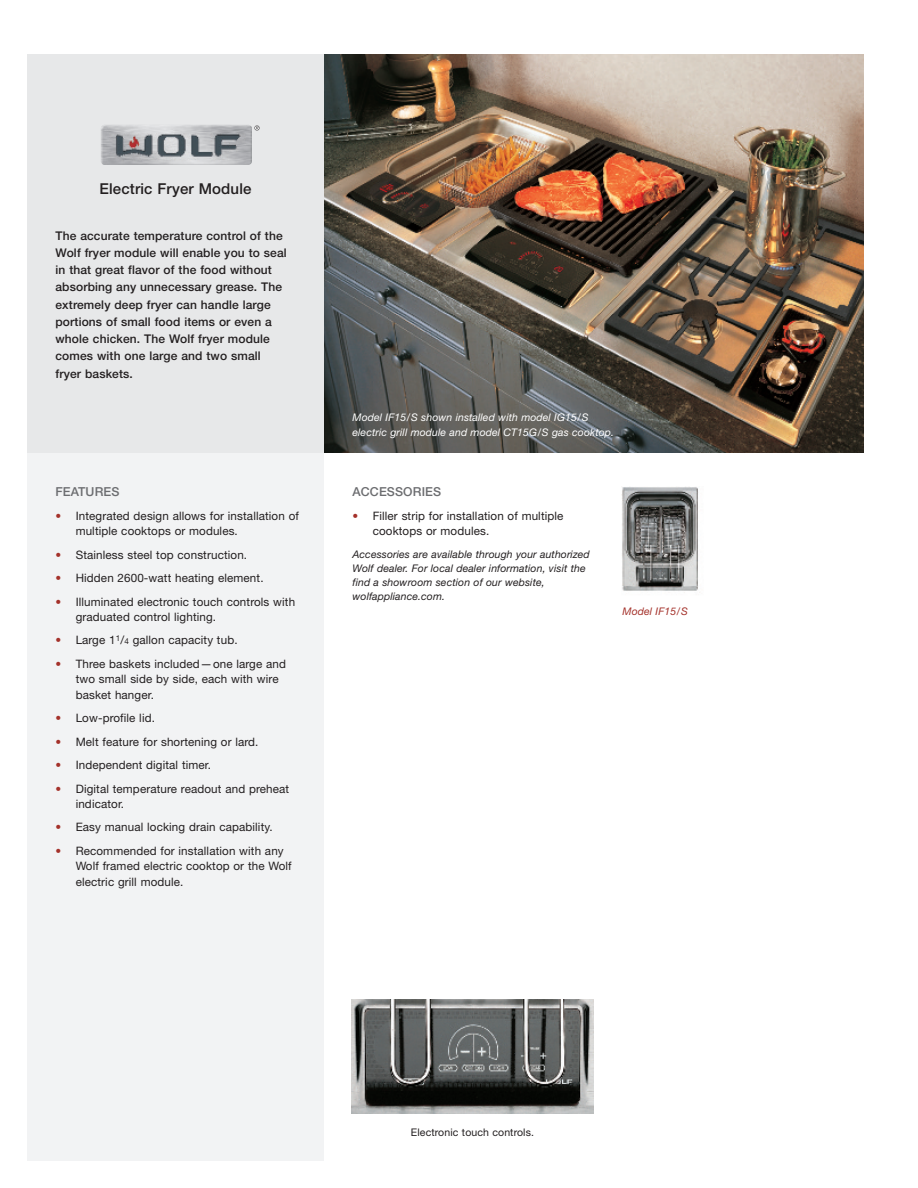
<style>
.page{position:relative;width:918px;height:1188px;background:#fff}
.page>*{position:absolute;margin:0;border:0;box-sizing:border-box;transform-origin:0 0}
.t1{font:500 15px "Helvetica Neue LT Std";letter-spacing:.01em;color:#231f20}
.t2{font:500 12.3px "Helvetica Neue LT Std";letter-spacing:.01em;color:#6c6d70}
.t3{font:500 12px/17.2px "Helvetica Neue LT Std";letter-spacing:.01em;color:#231f20}
.t4{font:11.7px/15.3px "Helvetica Neue LT Std";letter-spacing:.01em;color:#231f20}
.t5{font:italic 10.5px/14.2px "Helvetica Neue LT Std";letter-spacing:.01em;color:#231f20}
.t6{font:italic 10.5px/14.2px "Helvetica Neue LT Std";letter-spacing:.01em;color:#fff}
.t7{font:10.5px "Helvetica Neue LT Std";letter-spacing:.01em;color:#231f20}
.t8{font:italic 10.5px "Helvetica Neue LT Std";letter-spacing:.01em;color:#a4312a}
.s1{color:#a4312a}
.s2{font-size:8.1px}
</style>
<div class="page">
<div style="left:27px;top:452px;width:297px;height:709px;background:#f2f3f4"></div>
<div style="left:27px;top:54px;width:297px;height:398px;background:#e7e8e9"></div>
<img style="left:101px;top:125px;width:151px;height:40px;border-radius:4px">
<svg style="left:254px;top:125px;width:6px;height:6px"></svg>
<img style="left:621px;top:487px;width:79px;height:106px">
<img style="left:324px;top:54px;width:540px;height:398px">
<img style="left:351px;top:999px;width:243px;height:115px">
<p class="t1" style="left:100px;top:184px;width:153px">Electric Fryer Module</p>
<p class="t3" style="left:55px;top:228px;width:233px">The accurate temperature control of the Wolf fryer module will enable you to seal in that great flavor of the food without absorbing any unnecessary grease. The extremely deep fryer can handle large portions of small food items or even a whole chicken. The Wolf fryer module comes with one large and two small fryer baskets.</p>
<p class="t2" style="left:56px;top:488px;width:66px">FEATURES</p>
<p class="t4" style="left:76px;top:509px;width:225px;text-indent:-20px"><span class="s1">•</span> Integrated design allows for installation of multiple cooktops or modules.</p>
<p class="t4" style="left:56px;top:548px;width:193px"><span class="s1">•</span> Stainless steel top construction.</p>
<p class="t4" style="left:56px;top:571px;width:210px"><span class="s1">•</span> Hidden 2600-watt heating element.</p>
<p class="t4" style="left:76px;top:595px;width:221px;text-indent:-20px"><span class="s1">•</span> Illuminated electronic touch controls with graduated control lighting.</p>
<p class="t4" style="left:56px;top:634px;width:184px"><span class="s1">•</span> Large 1<sup>1</sup>/<span class="s2">4</span> gallon capacity tub.</p>
<p class="t4" style="left:76px;top:657px;width:212px;text-indent:-20px"><span class="s1">•</span> Three baskets included—one large and two small side by side, each with wire basket hanger.</p>
<p class="t4" style="left:56px;top:711px;width:101px"><span class="s1">•</span> Low-profile lid.</p>
<p class="t4" style="left:56px;top:735px;width:205px"><span class="s1">•</span> Melt feature for shortening or lard.</p>
<p class="t4" style="left:56px;top:758px;width:157px"><span class="s1">•</span> Independent digital timer.</p>
<p class="t4" style="left:76px;top:782px;width:215px;text-indent:-20px"><span class="s1">•</span> Digital temperature readout and preheat indicator.</p>
<p class="t4" style="left:56px;top:821px;width:219px"><span class="s1">•</span> Easy manual locking drain capability.</p>
<p class="t4" style="left:76px;top:844px;width:217px;text-indent:-20px"><span class="s1">•</span> Recommended for installation with any<br>Wolf framed electric cooktop or the Wolf electric grill module.</p>
<p class="t6" style="left:352px;top:412px;width:263px">Model IF15/S shown installed with model IG15/S electric grill module and model CT15G/S gas cooktop.</p>
<p class="t2" style="left:352px;top:488px;width:90px">ACCESSORIES</p>
<p class="t4" style="left:373px;top:509px;width:192px;text-indent:-20px"><span class="s1">•</span> Filler strip for installation of multiple cooktops or modules.</p>
<p class="t5" style="left:352px;top:548px;width:239px">Accessories are available through your authorized Wolf dealer. For local dealer information, visit the find a showroom section of our website, wolfappliance.com.</p>
<p class="t8" style="left:622px;top:607px;width:67px">Model IF15/S</p>
<p class="t7" style="left:411px;top:1129px;width:125px">Electronic touch controls.</p>
</div>
